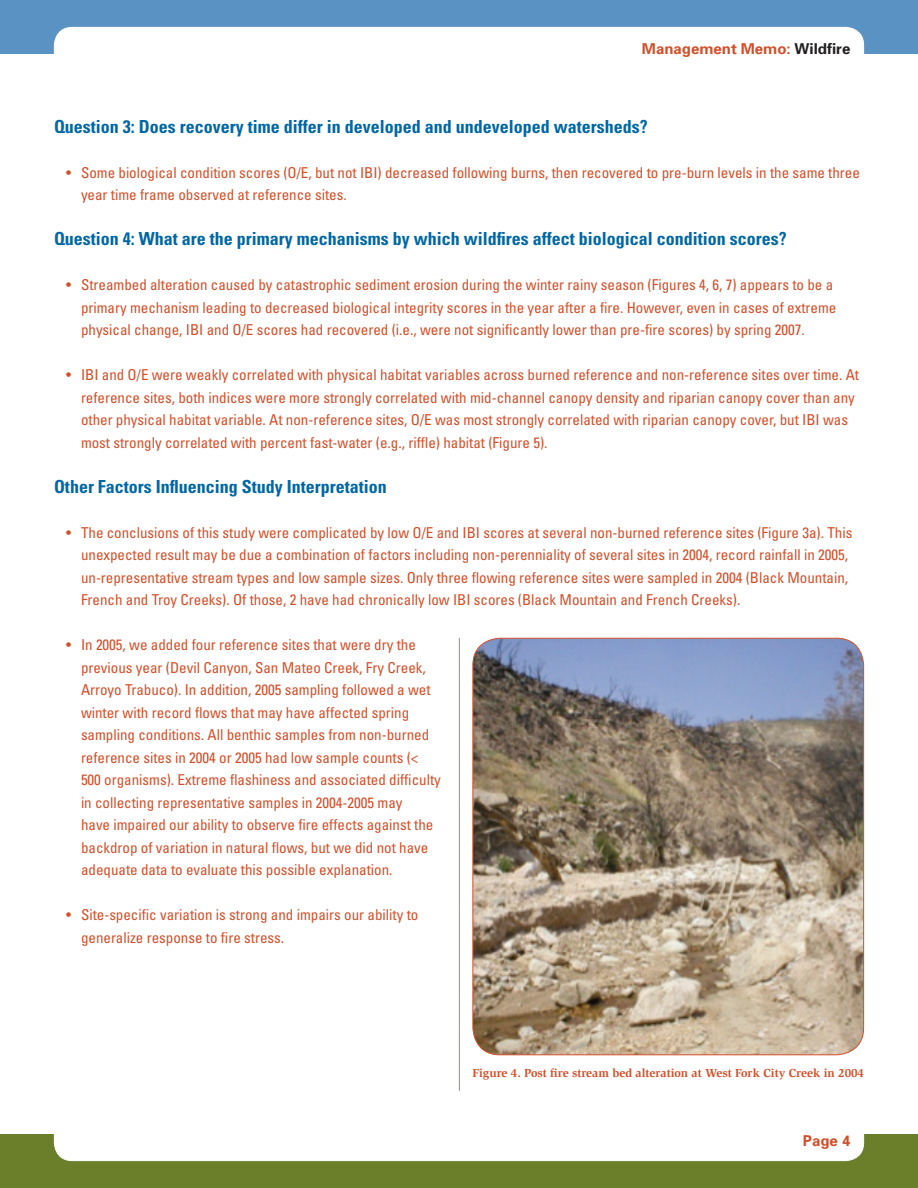
<style>
.page{position:relative;width:918px;height:1188px;background:#fff}
.page>*{position:absolute;margin:0;border:0;box-sizing:border-box;transform-origin:0 0}
.t1{font:700 condensed 18px "Univers";color:#0067a5}
.t2{font:condensed 15px/22.5px "Univers";color:#d34f29}
.t3{font:700 15px "Univers";color:#d34f29}
.t4{font:700 12px "Slimbach";color:#d34f29}
.s1{color:#231f20}
</style>
<div class="page">
<div style="left:0;top:1134px;width:918px;height:54px;background:#6b7f2a"></div>
<div style="left:54px;top:1074px;width:810px;height:87px;background:#fff;border-radius:18px"></div>
<div style="left:54px;top:1073px;width:810px;height:88px;border:1px solid #fff;border-radius:18px"></div>
<div style="left:0;top:0;width:918px;height:54px;background:#5992c3"></div>
<div style="left:54px;top:27px;width:810px;height:87px;background:#fff;border-radius:18px"></div>
<div style="left:54px;top:27px;width:810px;height:88px;border:1px solid #fff;border-radius:18px"></div>
<hr style="left:459px;top:638px;width:1px;height:453px;background:#909c5a">
<img style="left:473px;top:638px;width:391px;height:417px">
<p class="t3" style="left:642px;top:39px;width:210px">Management Memo: <span class="s1">Wildfire</span></p>
<h3 class="t1" style="left:54px;top:115px;width:595px">Question 3: Does recovery time differ in developed and undeveloped watersheds?</h3>
<p class="t2" style="left:81px;top:161px;width:780px;text-indent:-15px">• Some biological condition scores (O/E, but not IBI) decreased following burns, then recovered to pre-burn levels in the same three year time frame observed at reference sites.</p>
<h3 class="t1" style="left:54px;top:228px;width:734px">Question 4: What are the primary mechanisms by which wildfires affect biological condition scores?</h3>
<p class="t2" style="left:81px;top:273px;width:757px;text-indent:-15px">• Streambed alteration caused by catastrophic sediment erosion during the winter rainy season (Figures 4, 6, 7) appears to be a primary mechanism leading to decreased biological integrity scores in the year after a fire. However, even in cases of extreme physical change, IBI and O/E scores had recovered (i.e., were not significantly lower than pre-fire scores) by spring 2007.</p>
<p class="t2" style="left:81px;top:363px;width:780px;text-indent:-15px">• IBI and O/E were weakly correlated with physical habitat variables across burned reference and non-reference sites over time. At reference sites, both indices were more strongly correlated with mid-channel canopy density and riparian canopy cover than any other physical habitat variable. At non-reference sites, O/E was most strongly correlated with riparian canopy cover, but IBI was most strongly correlated with percent fast-water (e.g., riffle) habitat (Figure 5).</p>
<h3 class="t1" style="left:54px;top:475px;width:334px">Other Factors Influencing Study Interpretation</h3>
<p class="t2" style="left:81px;top:521px;width:773px;text-indent:-15px">• The conclusions of this study were complicated by low O/E and IBI scores at several non-burned reference sites (Figure 3a). This unexpected result may be due a combination of factors including non-perenniality of several sites in 2004, record rainfall in 2005, un-representative stream types and low sample sizes. Only three flowing reference sites were sampled in 2004 (Black Mountain, French and Troy Creeks). Of those, 2 have had chronically low IBI scores (Black Mountain and French Creeks).</p>
<p class="t2" style="left:81px;top:633px;width:361px;text-indent:-15px">• In 2005, we added four reference sites that were dry the previous year (Devil Canyon, San Mateo Creek, Fry Creek, Arroyo Trabuco). In addition, 2005 sampling followed a wet winter with record flows that may have affected spring sampling conditions. All benthic samples from non-burned reference sites in 2004 or 2005 had low sample counts (&lt; 500 organisms). Extreme flashiness and associated difficulty in collecting representative samples in 2004-2005 may<br>have impaired our ability to observe fire effects against the backdrop of variation in natural flows, but we did not have adequate data to evaluate this possible explanation.</p>
<p class="t2" style="left:81px;top:903px;width:339px;text-indent:-15px">• Site-specific variation is strong and impairs our ability to generalize response to fire stress.</p>
<p class="t4" style="left:472px;top:1066px;width:393px">Figure 4. Post fire stream bed alteration at West Fork City Creek in 2004</p>
<p class="t3" style="left:803px;top:1131px;width:49px">Page 4</p>
</div>
